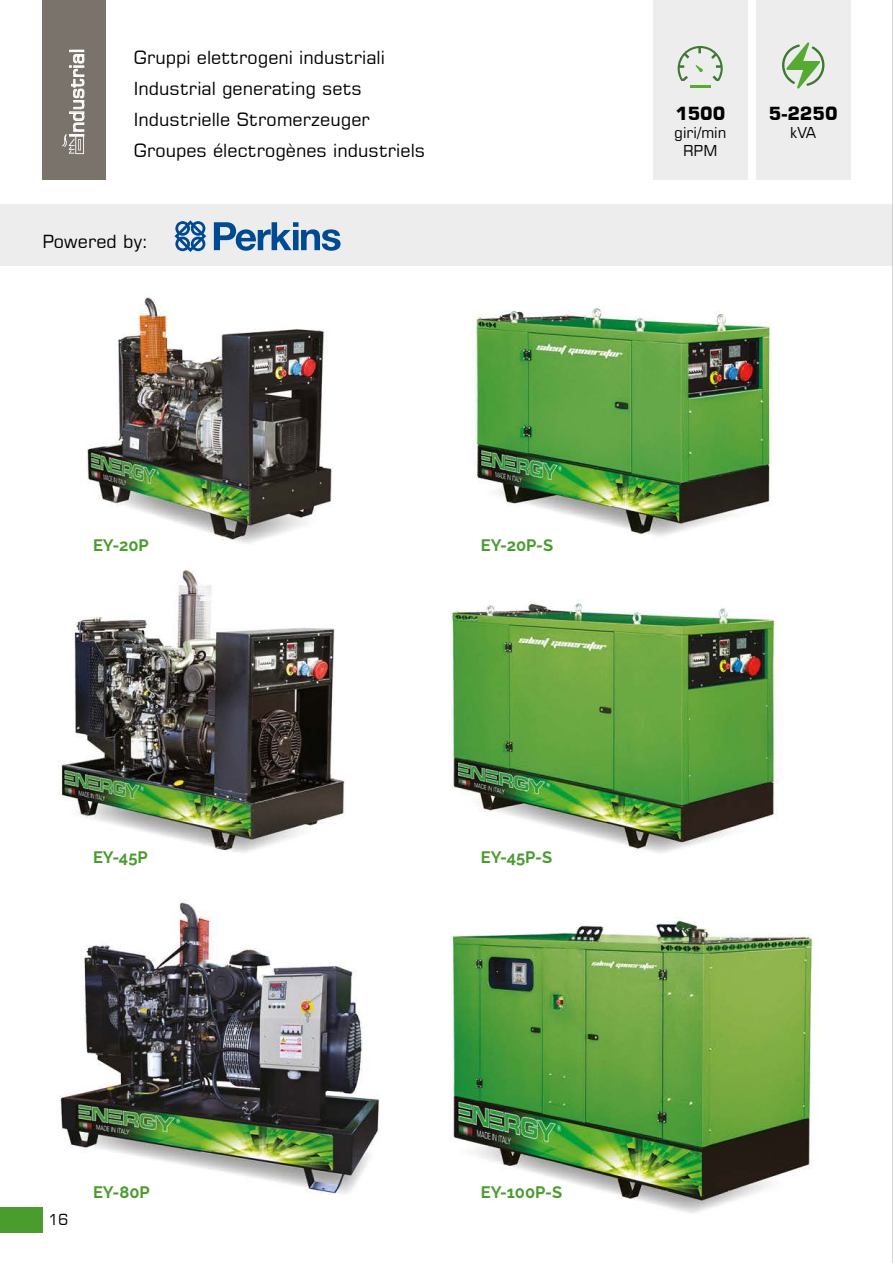
<style>
.page{position:relative;width:893px;height:1263px;background:#fff}
.page>*{position:absolute;margin:0;border:0;box-sizing:border-box;transform-origin:0 0}
.t1{font:19.5px "Square 721 BT";color:#fff}
.t2{font:18px "Square 721 BT";color:#000}
.t3{font:700 18px "Square 721 BT";color:#000}
.t4{font:700 16.5px "Raleway";color:#4a9c2f}
.t5{font:15px/18px "Square 721 BT";color:#000;text-align:center}
</style>
<div class="page">
<img style="left:0;top:0;width:892px;height:1213px">
<div style="left:653px;top:0;width:94px;height:180px;background:#ededed"></div>
<div style="left:756px;top:0;width:94px;height:180px;background:#ededed"></div>
<svg style="left:782px;top:42px;width:42px;height:47px"></svg>
<svg style="left:678px;top:46px;width:45px;height:35px"></svg>
<hr style="left:690px;top:85px;width:20px;height:2px;background:#57aa32">
<div style="left:0;top:204px;width:893px;height:61px;background:#ededed"></div>
<svg style="left:175px;top:220px;width:31px;height:32px"></svg>
<svg style="left:214px;top:222px;width:127px;height:29px"></svg>
<div style="left:43px;top:0;width:63px;height:180px;background:#7a736c"></div>
<svg style="left:62px;top:50px;width:22px;height:104px"></svg>
<div style="left:0;top:1207px;width:43px;height:26px;background:#4a9c2f"></div>
<svg style="left:0;top:0;width:4px;height:3px"></svg>
<hr style="left:892px;top:0;width:1px;height:1263px;background:#c6c6c6">
<p class="t1" style="left:65px;top:138px;width:91px;rotate:-90deg">Industrial</p>
<p class="t2" style="left:134px;top:46px;width:253px">Gruppi elettrogeni industriali</p>
<p class="t2" style="left:134px;top:77px;width:230px">Industrial generating sets</p>
<p class="t2" style="left:134px;top:108px;width:238px">Industrielle Stromerzeuger</p>
<p class="t2" style="left:134px;top:139px;width:293px">Groupes électrogènes industriels</p>
<p class="t2" style="left:43px;top:230px;width:107px">Powered by:</p>
<p class="t4" style="left:93px;top:536px;width:57px">EY-20P</p>
<p class="t4" style="left:481px;top:536px;width:74px">EY-20P-S</p>
<p class="t4" style="left:93px;top:847px;width:56px">EY-45P</p>
<p class="t4" style="left:481px;top:847px;width:73px">EY-45P-S</p>
<p class="t3" style="left:675px;top:103px;width:52px">1500</p>
<p class="t5" style="left:674px;top:123px;width:54px">giri/min<br>RPM</p>
<p class="t3" style="left:769px;top:103px;width:70px">5-2250</p>
<p class="t5" style="left:790px;top:123px;width:28px">kVA</p>
<p class="t5" style="left:48px;top:1211px;width:22px">16</p>
<p class="t4" style="left:93px;top:1182px;width:58px">EY-80P</p>
<p class="t4" style="left:481px;top:1182px;width:83px">EY-100P-S</p>
</div>
